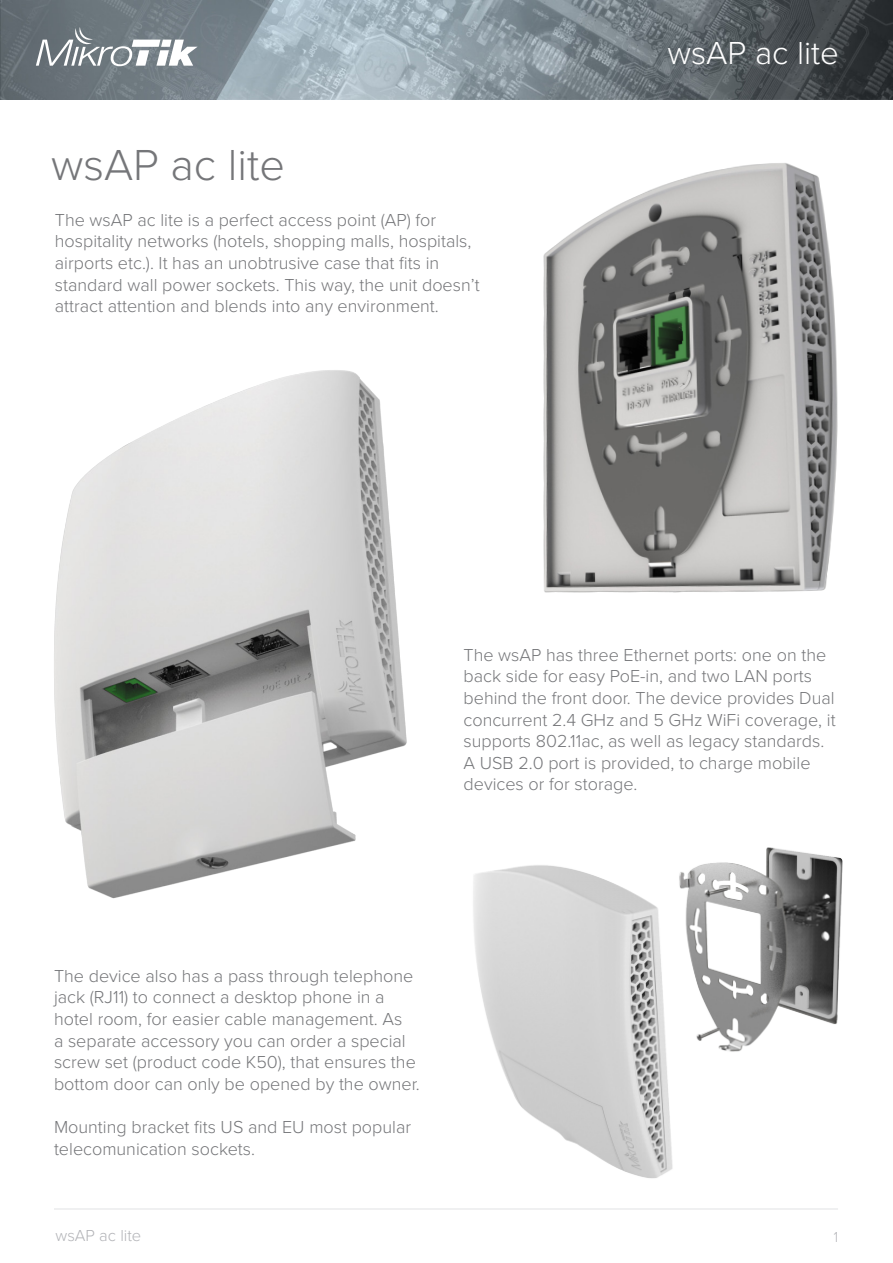
<style>
.page{position:relative;width:893px;height:1263px;background:#fff}
.page>*{position:absolute;margin:0;border:0;box-sizing:border-box;transform-origin:0 0}
.t1{font:300 45px "Proxima Nova";color:#757679}
.t2{font:300 33px "Proxima Nova";color:#fff}
.Teksts{font:300 18px/21.6px "Proxima Nova";color:#757679}
.t3{font:300 16.5px "Proxima Nova";color:#b2b3b7}
.t4{font:300 15px "Proxima Nova Cond";color:#b2b3b7}
</style>
<div class="page">
<img style="left:0;top:0;width:893px;height:100px">
<svg style="left:36px;top:27px;width:162px;height:39px"></svg>
<hr style="left:54px;top:1209px;width:784px;height:1px;background:#e1e2e4">
<img style="left:430px;top:847px;width:413px;height:363px">
<img style="left:543px;top:163px;width:295px;height:430px">
<img style="left:54px;top:370px;width:460px;height:562px">
<p class="t1" style="left:51px;top:132px;width:235px">wsAP ac lite</p>
<p class="Teksts" style="left:55px;top:208px;width:426px">The wsAP ac lite is a perfect access point (AP) for hospitality networks (hotels, shopping malls, hospitals, airports etc.). It has an unobtrusive case that fits in standard wall power sockets. This way, the unit doesn’t attract attention and blends into any environment.</p>
<p class="t2" style="left:667px;top:28px;width:173px">wsAP ac lite</p>
<p class="Teksts" style="left:464px;top:643px;width:374px">The wsAP has three Ethernet ports: one on the back side for easy PoE-in, and two LAN ports behind the front door. The device provides Dual concurrent 2.4 GHz and 5 GHz WiFi coverage, it supports 802.11ac, as well as legacy standards.<br>A USB 2.0 port is provided, to charge mobile devices or for storage.</p>
<p class="Teksts" style="left:54px;top:964px;width:367px">The device also has a pass through telephone jack (RJ11) to connect a desktop phone in a hotel room, for easier cable management. As<br>a separate accessory you can order a special screw set (product code K50), that ensures the bottom door can only be opened by the owner.</p>
<p class="Teksts" style="left:54px;top:1115px;width:359px">Mounting bracket fits US and EU most popular telecomunication sockets.</p>
<p class="t3" style="left:56px;top:1223px;width:87px">wsAP ac lite</p>
<p class="t4" style="left:834px;top:1226px;width:6px">1</p>
</div>
